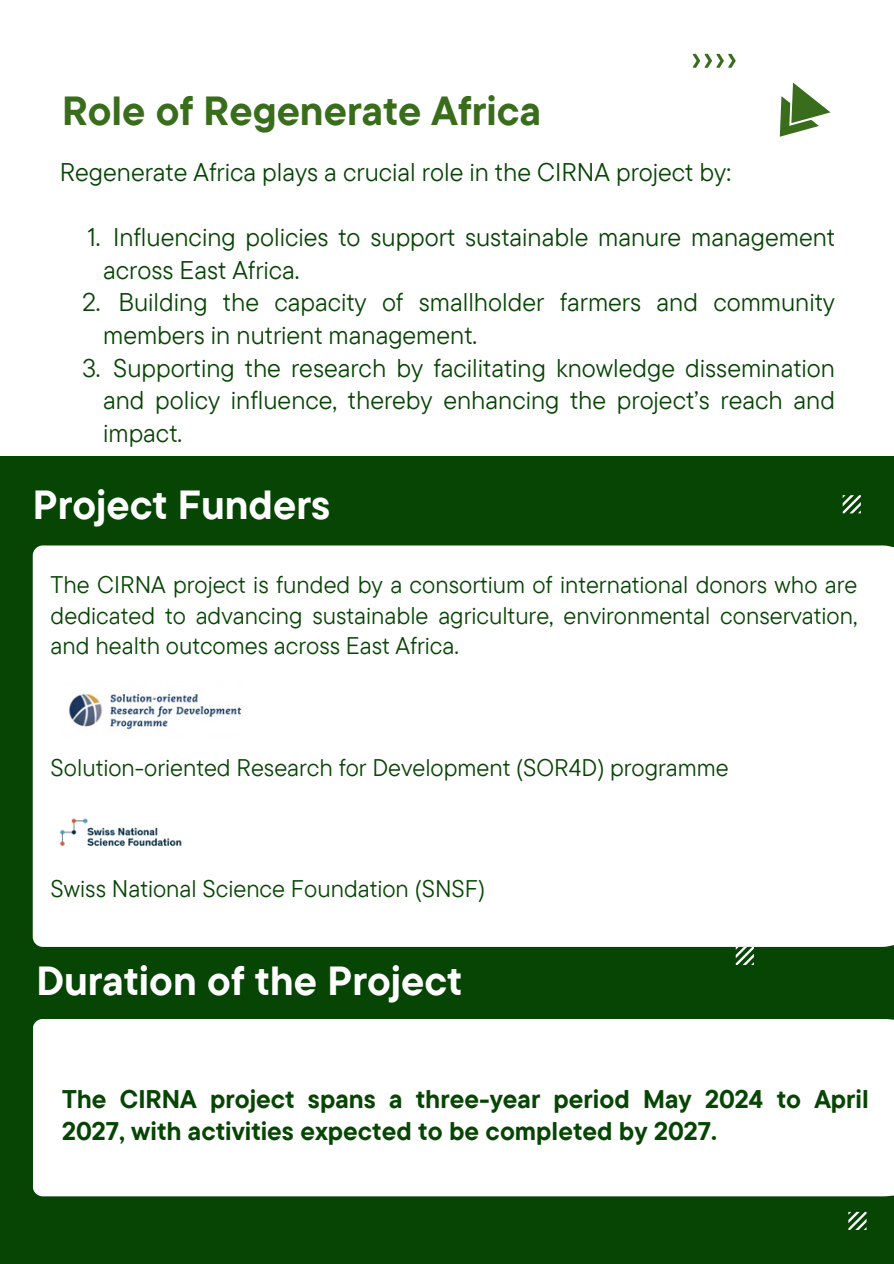
<style>
.page{position:relative;width:894px;height:1264px;background:#fff}
.page>*{position:absolute;margin:0;border:0;box-sizing:border-box;transform-origin:0 0}
.t1{font:700 40.5px "TT Commons Pro";color:#fff}
.t2{font:700 40.5px "TT Commons Pro";color:#396d1b}
.t3{font:25.5px/32.7px "TT Commons Pro";color:#074504}
.t4{font:700 25.5px/32.7px "TT Commons Pro";color:#074504}
.t5{font:24px/30.3px "TT Commons Pro";color:#074504;text-align:justify}
</style>
<div class="page">
<div style="left:0;top:456px;width:893px;height:807px;background:#074504"></div>
<div style="left:33px;top:545px;width:860px;height:401px;background:#fff"></div>
<svg style="left:821px;top:848px;width:18px;height:18px"></svg>
<svg style="left:692px;top:54px;width:43px;height:13px"></svg>
<svg style="left:779px;top:83px;width:51px;height:53px"></svg>
<svg style="left:850px;top:777px;width:18px;height:18px"></svg>
<svg style="left:848px;top:1211px;width:18px;height:18px"></svg>
<div style="left:33px;top:1019px;width:860px;height:177px;background:#fff"></div>
<svg style="left:735px;top:946px;width:18px;height:18px"></svg>
<svg style="left:842px;top:495px;width:18px;height:18px"></svg>
<img style="left:33px;top:810px;width:175px;height:51px">
<img style="left:62px;top:680px;width:181px;height:62px">
<p class="t2" style="left:62px;top:84px;width:480px">Role of Regenerate Africa</p>
<p class="t3" style="left:60px;top:155px;width:672px">Regenerate Africa plays a crucial role in the CIRNA project by:</p>
<p class="t3" style="left:103px;top:220px;width:733px;text-indent:10px">Influencing policies to support sustainable manure management across East Africa.</p>
<p class="t3" style="left:87px;top:220px;width:15px">1.</p>
<p class="t3" style="left:82px;top:285px;width:20px">2.</p>
<h1 class="t3" style="left:103px;top:285px;width:733px;text-indent:15px">Building the capacity of smallholder farmers and community members in nutrient management.</h1>
<p class="t3" style="left:82px;top:350px;width:20px">3.</p>
<p class="t3" style="left:103px;top:350px;width:733px;text-align:justify;text-indent:10px">Supporting the research by facilitating knowledge dissemination and policy influence, thereby enhancing the project’s reach and impact.</p>
<p class="t1" style="left:33px;top:479px;width:299px">Project Funders</p>
<p class="t5" style="left:51px;top:569px;width:808px">The CIRNA project is funded by a consortium of international donors who are dedicated to advancing sustainable agriculture, environmental conservation, and health outcomes across East Africa.</p>
<h1 class="t5" style="left:51px;top:751px;width:679px">Solution-oriented Research for Development (SOR4D) programme</h1>
<p class="t5" style="left:51px;top:873px;width:436px">Swiss National Science Foundation (SNSF)</p>
<p class="t1" style="left:36px;top:954px;width:427px">Duration of the Project</p>
<p class="t4" style="left:62px;top:1081px;width:808px">The CIRNA project spans a three-year period May 2024 to April<br>2027, with activities expected to be completed by 2027.</p>
</div>
